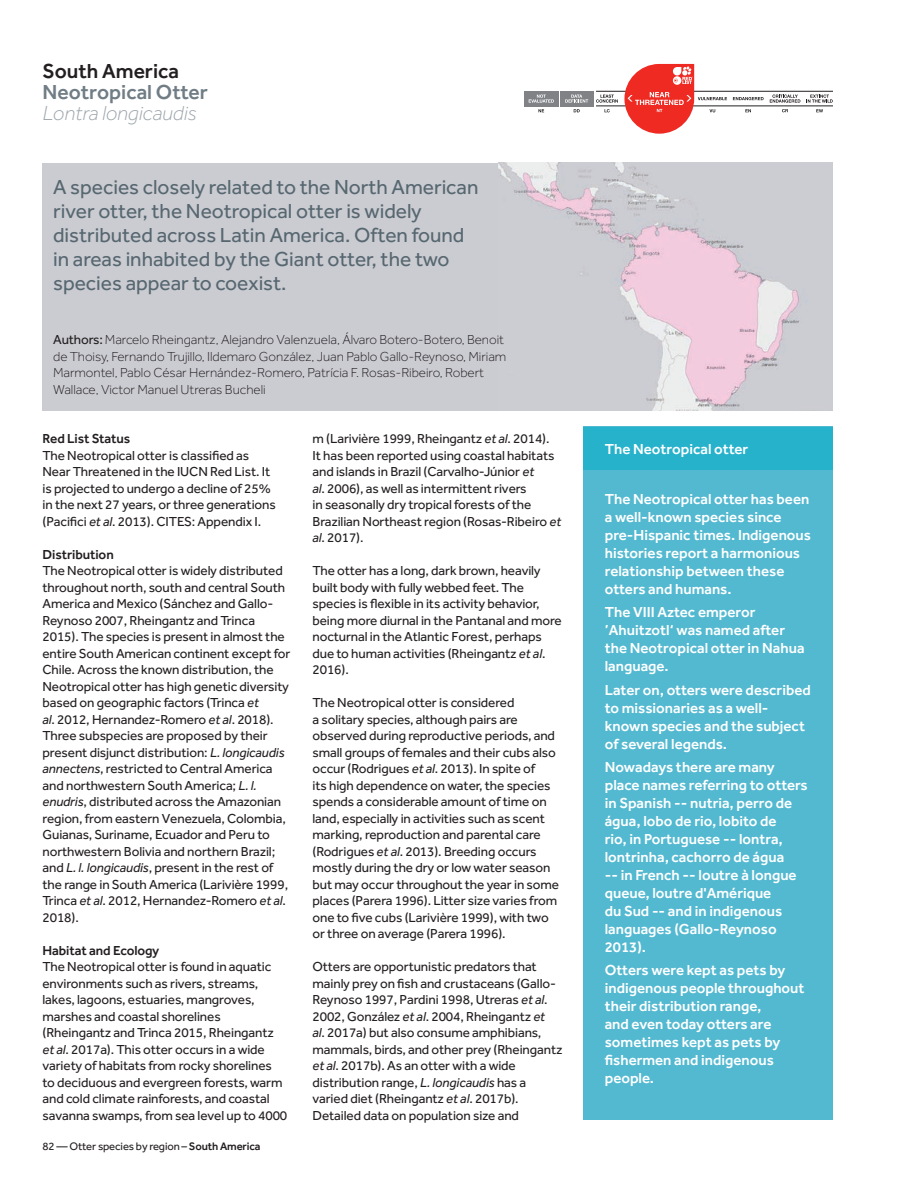
<style>
.page{position:relative;width:918px;height:1188px;background:#fff}
.page>*{position:absolute;margin:0;border:0;box-sizing:border-box;transform-origin:0 0}
.t1{font:21px/24px "Effra";color:#576770}
.t2{font:italic 300 21px "Effra Corp";color:#9ca5ab}
.t3{font:500 21px "Effra";color:#707d85}
.t4{font:500 21px "Effra";color:#231f20}
.t5{font:500 15px/18px "Effra Corp";color:#fff}
.t6{font:13.5px/16.5px "Effra";letter-spacing:-.005em;color:#231f20}
.t7{font:300 13.5px/16.5px "Effra Corp";letter-spacing:-.005em;color:#231f20}
.t8{font:500 13.5px "Effra";letter-spacing:-.005em;color:#231f20}
.t9{font:11.25px "Effra";letter-spacing:-.01em;color:#231f20}
.s1{font-family:"Effra";font-weight:400}
.s2{font-style:italic}
.s3{font-family:"Effra Corp";font-weight:500}
</style>
<div class="page">
<div style="left:43px;top:163px;width:714px;height:247px;background:#cbccd2"></div>
<img style="left:498px;top:163px;width:335px;height:247px">
<hr style="left:596px;top:106px;width:237px;height:1px;background:#231f20">
<hr style="left:596px;top:91px;width:237px;height:1px;background:#231f20">
<div style="left:560px;top:91px;width:33px;height:15px;background:#808285"></div>
<svg style="left:565px;top:95px;width:23px;height:8px"></svg>
<svg style="left:574px;top:109px;width:6px;height:3px"></svg>
<div style="left:524px;top:91px;width:34px;height:15px;background:#808285"></div>
<svg style="left:529px;top:95px;width:25px;height:8px"></svg>
<svg style="left:538px;top:109px;width:6px;height:3px"></svg>
<svg style="left:733px;top:97px;width:31px;height:3px"></svg>
<svg style="left:745px;top:109px;width:6px;height:3px"></svg>
<svg style="left:806px;top:95px;width:27px;height:8px"></svg>
<svg style="left:816px;top:109px;width:7px;height:3px"></svg>
<svg style="left:770px;top:95px;width:30px;height:8px"></svg>
<svg style="left:782px;top:109px;width:6px;height:3px"></svg>
<svg style="left:596px;top:95px;width:22px;height:8px"></svg>
<svg style="left:605px;top:109px;width:5px;height:3px"></svg>
<svg style="left:624px;top:64px;width:103px;height:69px"></svg>
<div style="left:584px;top:427px;width:249px;height:693px;background:#53b9d0"></div>
<div style="left:584px;top:427px;width:249px;height:42px;background:#27b2cc"></div>
<h1 class="t4" style="left:43px;top:58px;width:138px">South America</h1>
<h1 class="t3" style="left:43px;top:79px;width:167px">Neotropical Otter</h1>
<h1 class="t2" style="left:43px;top:101px;width:156px">Lontra longicaudis</h1>
<h1 class="t1" style="left:53px;top:174px;width:427px">A species closely related to the North American river otter, the Neotropical otter is widely distributed across Latin America. Often found in areas inhabited by the Giant otter, the two species appear to coexist.</h1>
<p class="t7" style="left:53px;top:331px;width:455px"><span class="s1">Authors:</span> Marcelo Rheingantz, Alejandro Valenzuela, Álvaro Botero-Botero, Benoit de Thoisy, Fernando Trujillo, Ildemaro González, Juan Pablo Gallo-Reynoso, Miriam Marmontel, Pablo César Hernández-Romero, Patrícia F. Rosas-Ribeiro, Robert Wallace, Victor Manuel Utreras Bucheli</p>
<p class="t8" style="left:43px;top:431px;width:89px">Red List Status</p>
<p class="t6" style="left:43px;top:447px;width:235px">The Neotropical otter is classified as Near Threatened in the IUCN Red List. It is projected to undergo a decline of 25% in the next 27 years, or three generations (Pacifici <span class="s2">et al</span>. 2013). CITES: Appendix I.</p>
<p class="t8" style="left:43px;top:546px;width:73px">Distribution</p>
<p class="t6" style="left:43px;top:562px;width:250px">The Neotropical otter is widely distributed throughout north, south and central South America and Mexico (Sánchez and Gallo-Reynoso 2007, Rheingantz and Trinca 2015). The species is present in almost the entire South American continent except for Chile. Across the known distribution, the Neotropical otter has high genetic diversity based on geographic factors (Trinca <span class="s2">et<br>al</span>. 2012, Hernandez-Romero <span class="s2">et al</span>. 2018).<br>Three subspecies are proposed by their present disjunct distribution: <span class="s2">L. longicaudis annectens</span>, restricted to Central America and northwestern South America; <span class="s2">L. l. enudris</span>, distributed across the Amazonian region, from eastern Venezuela, Colombia, Guianas, Suriname, Ecuador and Peru to northwestern Bolivia and northern Brazil; and <span class="s2">L. l. longicaudis</span>, present in the rest of the range in South America (Larivière 1999, Trinca <span class="s2">et al</span>. 2012, Hernandez-Romero <span class="s2">et al</span>.<br>2018).</p>
<p class="t8" style="left:43px;top:942px;width:118px">Habitat and Ecology</p>
<p class="t6" style="left:43px;top:958px;width:246px">The Neotropical otter is found in aquatic environments such as rivers, streams, lakes, lagoons, estuaries, mangroves, marshes and coastal shorelines (Rheingantz and Trinca 2015, Rheingantz <span class="s2">et al</span>. 2017a). This otter occurs in a wide variety of habitats from rocky shorelines to deciduous and evergreen forests, warm and cold climate rainforests, and coastal savanna swamps, from sea level up to 4000</p>
<p class="t9" style="left:43px;top:1140px;width:219px">82 — Otter species by region – <span class="s3">South America</span></p>
<p class="t6" style="left:313px;top:430px;width:250px">m (Larivière 1999, Rheingantz <span class="s2">et al</span>. 2014).<br>It has been reported using coastal habitats and islands in Brazil (Carvalho-Júnior <span class="s2">et<br>al</span>. 2006), as well as intermittent rivers<br>in seasonally dry tropical forests of the Brazilian Northeast region (Rosas-Ribeiro <span class="s2">et al</span>. 2017).</p>
<p class="t6" style="left:313px;top:562px;width:251px">The otter has a long, dark brown, heavily built body with fully webbed feet. The species is flexible in its activity behavior, being more diurnal in the Pantanal and more nocturnal in the Atlantic Forest, perhaps due to human activities (Rheingantz <span class="s2">et al</span>.<br>2016).</p>
<p class="t6" style="left:313px;top:694px;width:248px">The Neotropical otter is considered<br>a solitary species, although pairs are observed during reproductive periods, and small groups of females and their cubs also occur (Rodrigues <span class="s2">et al</span>. 2013). In spite of<br>its high dependence on water, the species spends a considerable amount of time on land, especially in activities such as scent marking, reproduction and parental care (Rodrigues <span class="s2">et al</span>. 2013). Breeding occurs mostly during the dry or low water season but may occur throughout the year in some places (Parera 1996). Litter size varies from one to five cubs (Larivière 1999), with two or three on average (Parera 1996).</p>
<p class="t6" style="left:313px;top:958px;width:251px">Otters are opportunistic predators that mainly prey on fish and crustaceans (Gallo-Reynoso 1997, Pardini 1998, Utreras <span class="s2">et al</span>.<br>2002, González <span class="s2">et al</span>. 2004, Rheingantz <span class="s2">et<br>al</span>. 2017a) but also consume amphibians, mammals, birds, and other prey (Rheingantz <span class="s2">et al</span>. 2017b). As an otter with a wide distribution range, <span class="s2">L. longicaudis</span> has a varied diet (Rheingantz <span class="s2">et al</span>. 2017b).<br>Detailed data on population size and</p>
<p class="t5" style="left:605px;top:440px;width:145px">The Neotropical otter</p>
<p class="t5" style="left:605px;top:490px;width:208px">The Neotropical otter has been a well-known species since pre-Hispanic times. Indigenous histories report a harmonious relationship between these otters and humans.</p>
<p class="t5" style="left:605px;top:603px;width:201px">The VIII Aztec emperor ’Ahuitzotl‘ was named after the Neotropical otter in Nahua language.</p>
<p class="t5" style="left:605px;top:681px;width:207px">Later on, otters were described to missionaries as a well&shy;known species and the subject of several legends.</p>
<p class="t5" style="left:605px;top:758px;width:204px">Nowadays there are many place names referring to otters in Spanish -- nutria, perro de água, lobo de rio, lobito de<br>rio, in Portuguese -- lontra, lontrinha, cachorro de água<br>-- in French -- loutre à longue queue, loutre d'Amérique<br>du Sud -- and in indigenous languages (Gallo-Reynoso<br>2013).</p>
<p class="t5" style="left:605px;top:961px;width:201px">Otters were kept as pets by indigenous people throughout their distribution range,<br>and even today otters are sometimes kept as pets by fishermen and indigenous people.</p>
</div>
